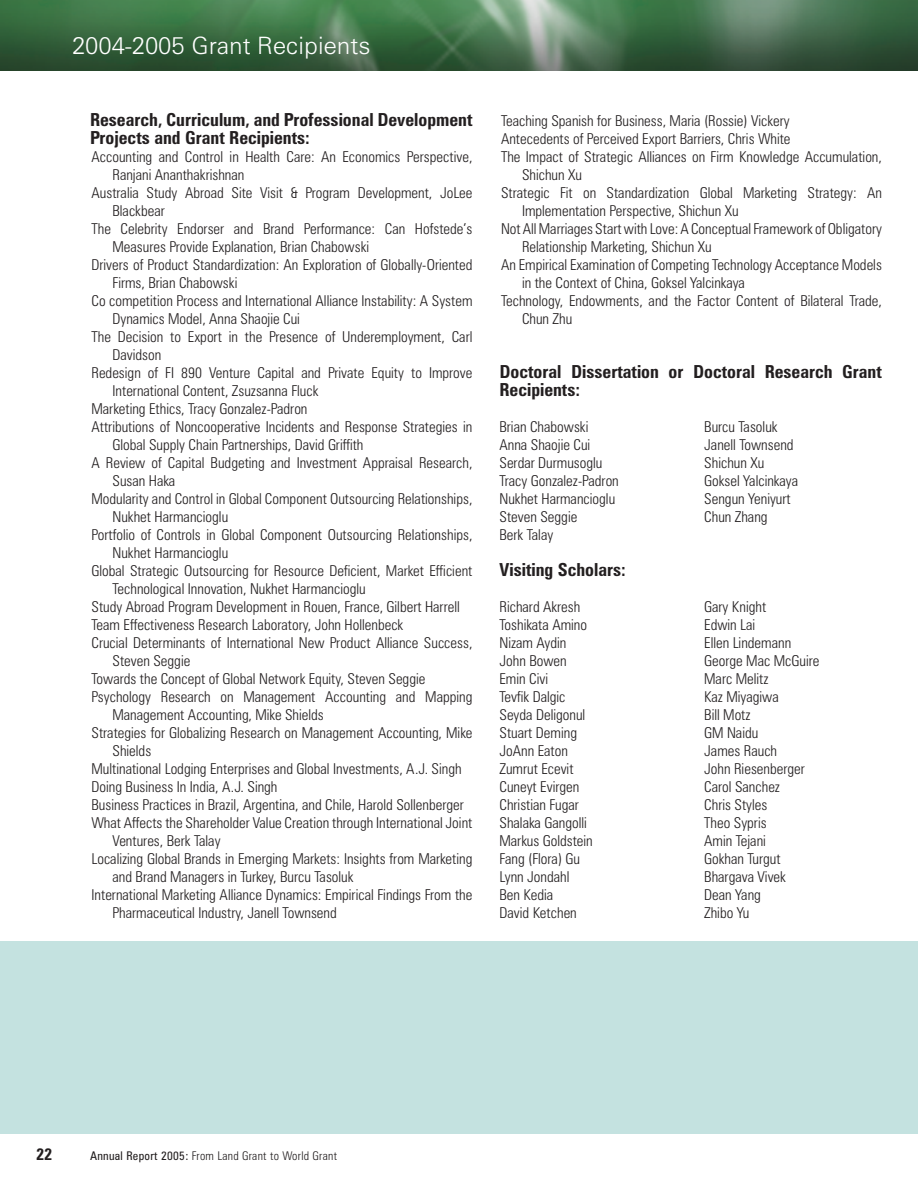
<style>
.page{position:relative;width:918px;height:1188px;background:#fff}
.page>*{position:absolute;margin:0;border:0;box-sizing:border-box;transform-origin:0 0}
.t1{font:300 24px "Zurich BT";color:#fff}
.t2{font:700 condensed 18px/18px "Zurich BT";color:#231f20}
.t3{font:700 condensed 16.5px "Zurich BT";color:#231f20}
.t4{font:300 condensed 15px/18px "Zurich BT";color:#231f20}
.t5{font:300 condensed 12px "Zurich BT";letter-spacing:.025em;color:#231f20}
.s1{font-weight:400}
</style>
<div class="page">
<div style="left:0;top:942px;width:918px;height:192px;background:#c4e2e0"></div>
<img style="left:0;top:0;width:918px;height:70px">
<h1 class="t1" style="left:72px;top:31px;width:300px">2004-2005 Grant Recipients</h1>
<p class="t2" style="left:90px;top:110px;width:384px">Research, Curriculum, and Professional Development<br>Projects and Grant Recipients:</p>
<p class="t4" style="left:92px;top:148px;width:382px">Accounting and Control in Health Care: An Economics Perspective,</p>
<p class="t4" style="left:112px;top:166px;width:133px">Ranjani Ananthakrishnan</p>
<p class="t4" style="left:92px;top:184px;width:383px">Australia Study Abroad Site Visit &amp; Program Development, JoLee</p>
<p class="t4" style="left:112px;top:202px;width:54px">Blackbear</p>
<p class="t4" style="left:92px;top:220px;width:382px">The Celebrity Endorser and Brand Performance: Can Hofstede’s</p>
<p class="t4" style="left:112px;top:238px;width:258px">Measures Provide Explanation, Brian Chabowski</p>
<p class="t4" style="left:92px;top:256px;width:383px">Drivers of Product Standardization: An Exploration of Globally-Oriented</p>
<p class="t4" style="left:112px;top:274px;width:126px">Firms, Brian Chabowski</p>
<p class="t4" style="left:92px;top:292px;width:383px">Co competition Process and International Alliance Instability: A System</p>
<p class="t4" style="left:112px;top:310px;width:189px">Dynamics Model, Anna Shaojie Cui</p>
<p class="t4" style="left:92px;top:328px;width:382px">The Decision to Export in the Presence of Underemployment, Carl</p>
<p class="t4" style="left:112px;top:346px;width:50px">Davidson</p>
<p class="t4" style="left:92px;top:364px;width:383px">Redesign of FI 890 Venture Capital and Private Equity to Improve</p>
<p class="t4" style="left:112px;top:382px;width:208px">International Content, Zsuzsanna Fluck</p>
<p class="t4" style="left:92px;top:400px;width:218px">Marketing Ethics, Tracy Gonzalez-Padron</p>
<p class="t4" style="left:92px;top:418px;width:382px">Attributions of Noncooperative Incidents and Response Strategies in</p>
<p class="t4" style="left:112px;top:436px;width:253px">Global Supply Chain Partnerships, David Griffith</p>
<p class="t4" style="left:92px;top:454px;width:382px">A Review of Capital Budgeting and Investment Appraisal Research,</p>
<p class="t4" style="left:112px;top:472px;width:64px">Susan Haka</p>
<p class="t4" style="left:92px;top:490px;width:382px">Modularity and Control in Global Component Outsourcing Relationships,</p>
<p class="t4" style="left:112px;top:508px;width:117px">Nukhet Harmancioglu</p>
<p class="t4" style="left:92px;top:526px;width:382px">Portfolio of Controls in Global Component Outsourcing Relationships,</p>
<p class="t4" style="left:112px;top:544px;width:117px">Nukhet Harmancioglu</p>
<p class="t4" style="left:92px;top:562px;width:382px">Global Strategic Outsourcing for Resource Deficient, Market Efficient</p>
<p class="t4" style="left:112px;top:580px;width:255px">Technological Innovation, Nukhet Harmancioglu</p>
<p class="t4" style="left:92px;top:598px;width:370px">Study Abroad Program Development in Rouen, France, Gilbert Harrell</p>
<p class="t4" style="left:92px;top:616px;width:313px">Team Effectiveness Research Laboratory, John Hollenbeck</p>
<p class="t4" style="left:92px;top:634px;width:383px">Crucial Determinants of International New Product Alliance Success,</p>
<p class="t4" style="left:112px;top:652px;width:79px">Steven Seggie</p>
<p class="t4" style="left:92px;top:670px;width:335px">Towards the Concept of Global Network Equity, Steven Seggie</p>
<p class="t4" style="left:92px;top:688px;width:382px">Psychology Research on Management Accounting and Mapping</p>
<p class="t4" style="left:112px;top:706px;width:213px">Management Accounting, Mike Shields</p>
<p class="t4" style="left:92px;top:724px;width:382px">Strategies for Globalizing Research on Management Accounting, Mike</p>
<p class="t4" style="left:112px;top:742px;width:40px">Shields</p>
<p class="t4" style="left:92px;top:760px;width:372px">Multinational Lodging Enterprises and Global Investments, A.J. Singh</p>
<p class="t4" style="left:92px;top:778px;width:188px">Doing Business In India, A.J. Singh</p>
<p class="t4" style="left:92px;top:796px;width:374px">Business Practices in Brazil, Argentina, and Chile, Harold Sollenberger</p>
<p class="t4" style="left:92px;top:814px;width:382px">What Affects the Shareholder Value Creation through International Joint</p>
<p class="t4" style="left:112px;top:832px;width:110px">Ventures, Berk Talay</p>
<p class="t4" style="left:92px;top:850px;width:382px">Localizing Global Brands in Emerging Markets: Insights from Marketing</p>
<p class="t4" style="left:112px;top:868px;width:243px">and Brand Managers in Turkey, Burcu Tasoluk</p>
<p class="t4" style="left:92px;top:886px;width:383px">International Marketing Alliance Dynamics: Empirical Findings From the</p>
<p class="t4" style="left:112px;top:904px;width:226px">Pharmaceutical Industry, Janell Townsend</p>
<p class="t4" style="left:501px;top:112px;width:290px">Teaching Spanish for Business, Maria (Rossie) Vickery</p>
<p class="t4" style="left:501px;top:130px;width:291px">Antecedents of Perceived Export Barriers, Chris White</p>
<p class="t4" style="left:501px;top:148px;width:382px">The Impact of Strategic Alliances on Firm Knowledge Accumulation,</p>
<p class="t4" style="left:522px;top:166px;width:62px">Shichun Xu</p>
<p class="t4" style="left:501px;top:184px;width:382px">Strategic Fit on Standardization Global Marketing Strategy: An</p>
<p class="t4" style="left:522px;top:202px;width:218px">Implementation Perspective, Shichun Xu</p>
<p class="t4" style="left:501px;top:220px;width:382px">Not All Marriages Start with Love: A Conceptual Framework of Obligatory</p>
<p class="t4" style="left:522px;top:238px;width:191px">Relationship Marketing, Shichun Xu</p>
<p class="t4" style="left:501px;top:256px;width:382px">An Empirical Examination of Competing Technology Acceptance Models</p>
<p class="t4" style="left:522px;top:274px;width:225px">in the Context of China, Goksel Yalcinkaya</p>
<p class="t4" style="left:501px;top:292px;width:382px">Technology, Endowments, and the Factor Content of Bilateral Trade,</p>
<p class="t4" style="left:522px;top:310px;width:52px">Chun Zhu</p>
<p class="t2" style="left:500px;top:362px;width:384px">Doctoral Dissertation or Doctoral Research Grant<br>Recipients:</p>
<p class="t4" style="left:500px;top:418px;width:121px">Brian Chabowski<br>Anna Shaojie Cui<br>Serdar Durmusoglu<br>Tracy Gonzalez-Padron<br>Nukhet Harmancioglu<br>Steven Seggie<br>Berk Talay</p>
<p class="t4" style="left:704px;top:418px;width:95px">Burcu Tasoluk<br>Janell Townsend<br>Shichun Xu<br>Goksel Yalcinkaya<br>Sengun Yeniyurt<br>Chun Zhang</p>
<p class="t2" style="left:500px;top:560px;width:128px">Visiting Scholars:</p>
<p class="t4" style="left:500px;top:598px;width:95px">Richard Akresh<br>Toshikata Amino<br>Nizam Aydin<br>John Bowen<br>Emin Civi<br>Tevfik Dalgic<br>Seyda Deligonul<br>Stuart Deming<br>JoAnn Eaton<br>Zumrut Ecevit<br>Cuneyt Evirgen<br>Christian Fugar<br>Shalaka Gangolli<br>Markus Goldstein<br>Fang (Flora) Gu<br>Lynn Jondahl<br>Ben Kedia<br>David Ketchen</p>
<p class="t4" style="left:704px;top:598px;width:117px">Gary Knight<br>Edwin Lai<br>Ellen Lindemann<br>George Mac McGuire<br>Marc Melitz<br>Kaz Miyagiwa<br>Bill Motz<br>GM Naidu<br>James Rauch<br>John Riesenberger<br>Carol Sanchez<br>Chris Styles<br>Theo Sypris<br>Amin Tejani<br>Gokhan Turgut<br>Bhargava Vivek<br>Dean Yang<br>Zhibo Yu</p>
<p class="t3" style="left:36px;top:1144px;width:18px">22</p>
<p class="t5" style="left:90px;top:1149px;width:249px"><span class="s1">Annual Report 2005:</span> From Land Grant to World Grant</p>
</div>
